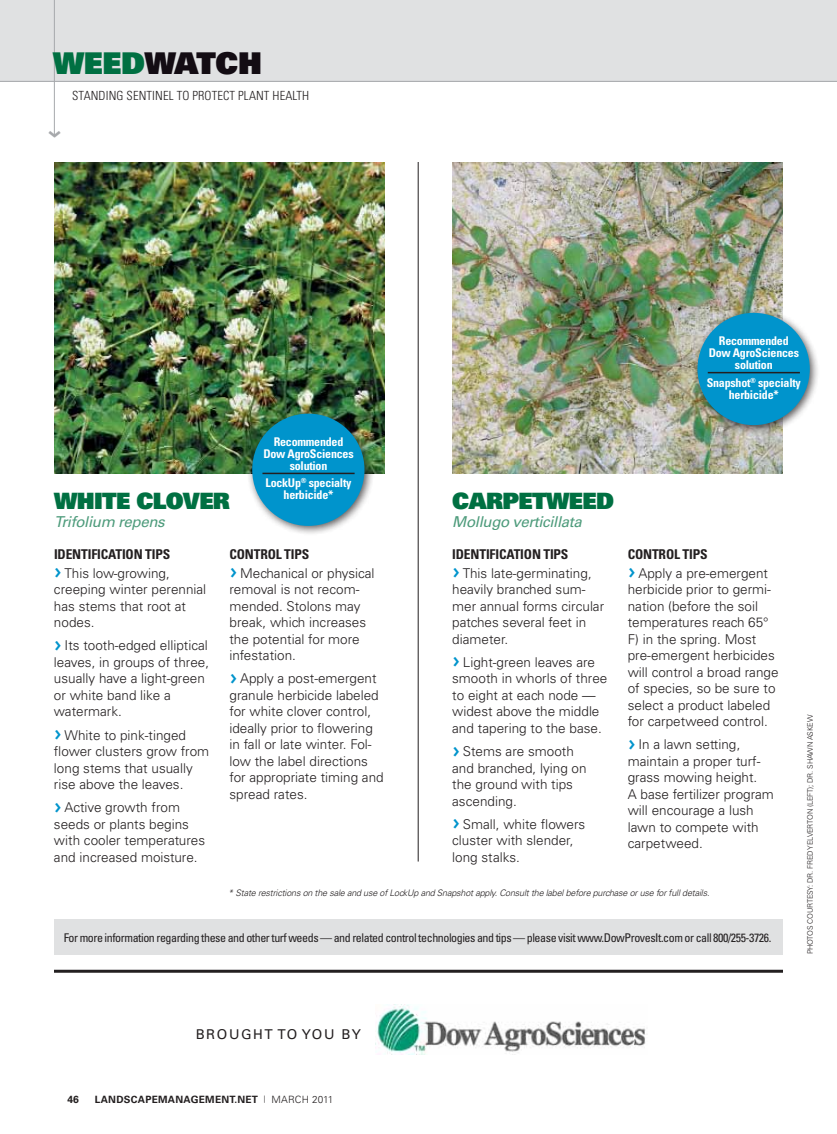
<style>
.page{position:relative;width:837px;height:1134px;background:#fff}
.page>*{position:absolute;margin:0;border:0;box-sizing:border-box;transform-origin:0 0}
.t1{font:30px "Univers LT Std X Black";letter-spacing:-.01em;color:#130c13}
.t2{font:700 30px "Lino Letter Std";color:#a7a9ac}
.t3{font:22.5px "Univers LT Std X Black";letter-spacing:-.025em;color:#007042}
.t4{font:italic 15px "Univers LT Std";letter-spacing:-.02em;color:#4d9b7b}
.t5{font:300 13.5px/16.5px "Univers LT Std";color:#231f20}
.t6{font:700 condensed 13.5px/18.6px "Univers LT Std";letter-spacing:-.01em;color:#231f20}
.t7{font:13.5px "Univers LT Std";letter-spacing:.12em;color:#231f20}
.t8{font:300 condensed 12.6px "Univers LT Std";letter-spacing:.01em;color:#231f20}
.t9{font:condensed 12px "Univers LT Std";letter-spacing:-.035em;color:#231f20}
.t10{font:700 condensed 12px/12px "Univers LT Std";letter-spacing:-.02em;color:#fff;text-align:center}
.t11{font:700 10.35px "Univers LT Std";color:#231f20}
.t12{font:700 10.05px "Univers LT Std";letter-spacing:.025em;color:#231f20}
.t13{font:300 10.05px "Univers LT Std";letter-spacing:.025em;color:#231f20}
.t14{font:italic 300 9px "Univers LT Std";letter-spacing:-.02em;color:#231f20}
.t15{font:300 7.5px "Univers LT Std";letter-spacing:-.015em;color:#231f20}
.s1{color:#007042}
.s2{font-family:"Lino Letter Std";font-stretch:normal;font-size:24px;color:#0094cc}
.s3{font-weight:300;font-stretch:normal}
.s4{font-family:"Lino Letter Std";font-weight:700;font-size:24px;color:#0094cc}
.s5{font-weight:700;font-stretch:condensed}
</style>
<div class="page">
<div style="left:0;top:0;width:837px;height:81px;background:#e0e1e2"></div>
<hr style="left:0;top:81px;width:837px;height:1px;background:#a7a9ac">
<hr style="left:54px;top:0;width:1px;height:135px;background:#a7a9ac">
<hr style="left:54px;top:970px;width:729px;height:3px;background:#231f20">
<img style="left:377px;top:1005px;width:269px;height:49px">
<div style="left:54px;top:919px;width:729px;height:36px;background:#e0e1e2"></div>
<img style="left:452px;top:162px;width:331px;height:312px">
<hr style="left:418px;top:162px;width:1px;height:700px;background:#231f20">
<img style="left:54px;top:162px;width:331px;height:312px">
<div style="left:246px;top:408px;width:129px;height:128px;background:#231f20;opacity:.75"></div>
<div style="left:252px;top:414px;width:113px;height:112px;background:#0094cc;border-radius:50%"></div>
<hr style="left:262px;top:473px;width:93px;height:1px;background:#231f20">
<div style="left:691px;top:307px;width:129px;height:128px;background:#231f20;opacity:.75"></div>
<div style="left:697px;top:313px;width:113px;height:112px;background:#0094cc;border-radius:50%"></div>
<hr style="left:708px;top:372px;width:92px;height:1px;background:#231f20">
<h1 class="t1" style="left:53px;top:43px;width:210px"><span class="s1">WEED</span>WATCH</h1>
<p class="t8" style="left:72px;top:88px;width:239px">STANDING SENTINEL TO PROTECT PLANT HEALTH</p>
<h1 class="t2" style="left:75px;top:129px;width:11px;rotate:90deg">›</h1>
<h2 class="t3" style="left:54px;top:486px;width:178px">WHITE CLOVER</h2>
<p class="t4" style="left:54px;top:513px;width:112px">Trifolium repens</p>
<p class="t10" style="left:263px;top:435px;width:92px">Recommended<br>Dow AgroSciences solution</p>
<p class="t10" style="left:266px;top:477px;width:87px">LockUp<sup>®</sup> specialty herbicide*</p>
<h2 class="t3" style="left:452px;top:486px;width:83px">CARPETWEED</h2>
<p class="t4" style="left:452px;top:513px;width:131px">Mollugo verticillata</p>
<p class="t10" style="left:709px;top:335px;width:92px">Recommended<br>Dow AgroSciences solution</p>
<p class="t10" style="left:707px;top:376px;width:96px">Snapshot<sup>®</sup> specialty herbicide*</p>
<p class="t6" style="left:54px;top:545px;width:118px">Identification tips <span class="s2">›</span> <span class="s3">This low-growing,</span></p>
<p class="t5" style="left:54px;top:581px;width:154px">creeping winter perennial has stems that root at nodes.</p>
<p class="t5" style="left:54px;top:637px;width:157px"><span class="s4">›</span> Its tooth-edged elliptical leaves, in groups of three, usually have a light-green or white band like a watermark.</p>
<p class="t5" style="left:54px;top:727px;width:157px"><span class="s4">›</span> White to pink-tinged flower clusters grow from long stems that usually rise above the leaves.</p>
<p class="t5" style="left:54px;top:799px;width:153px"><span class="s4">›</span> Active growth from seeds or plants begins with cooler temperatures and increased moisture.</p>
<p class="t5" style="left:452px;top:545px;width:141px;line-height:18.8px"><span class="s5">Identification tips<br></span><span class="s4">›</span> This late-germinating,</p>
<p class="t5" style="left:452px;top:581px;width:153px">heavily branched sum&shy;mer annual forms circular patches several feet in diameter.</p>
<p class="t5" style="left:452px;top:654px;width:157px"><span class="s4">›</span> Light-green leaves are smooth in whorls of three to eight at each node — widest above the middle and tapering to the base.</p>
<p class="t5" style="left:452px;top:743px;width:136px"><span class="s4">›</span> Stems are smooth and branched, lying on the ground with tips ascending.</p>
<p class="t5" style="left:452px;top:816px;width:135px"><span class="s4">›</span> Small, white flowers cluster with slender, long stalks.</p>
<p class="t5" style="left:229px;top:545px;width:147px;line-height:18.6px"><span class="s5">Control tips<br></span><span class="s4">›</span> Mechanical or physical</p>
<p class="t5" style="left:229px;top:581px;width:138px">removal is not recom&shy;mended. Stolons may break, which increases the potential for more infestation.</p>
<p class="t5" style="left:229px;top:670px;width:156px"><span class="s4">›</span> Apply a post-emergent granule herbicide labeled for white clover control, ideally prior to flowering in fall or late winter. Fol&shy;low the label directions for appropriate timing and spread rates.</p>
<p class="t5" style="left:628px;top:545px;width:142px;line-height:18.6px"><span class="s5">Control tips<br></span><span class="s4">›</span> Apply a pre-emergent</p>
<p class="t5" style="left:628px;top:581px;width:152px">herbicide prior to germi&shy;nation (before the soil temperatures reach 65°<br>F) in the spring. Most pre-emergent herbicides will control a broad range of species, so be sure to select a product labeled for carpetweed control.</p>
<p class="t5" style="left:628px;top:736px;width:148px"><span class="s4">›</span> In a lawn setting, maintain a proper turf&shy;grass mowing height.<br>A base fertilizer program will encourage a lush lawn to compete with carpetweed.</p>
<p class="t14" style="left:228px;top:888px;width:483px">* State restrictions on the sale and use of LockUp and Snapshot apply. Consult the label before purchase or use for full details.</p>
<p class="t9" style="left:64px;top:930px;width:709px">For more information regarding these and other turf weeds — and related control technologies and tips — please visit www.DowProvesIt.com or call 800/255-3726.</p>
<p class="t15" style="left:806px;top:954px;width:241px;rotate:-90deg">PHOTOS COURTESY: DR . FR ED YELVERTON (LEFT); DR . SHAWN ASKEW</p>
<p class="t7" style="left:196px;top:1026px;width:167px">BROUGHT TO YOU BY</p>
<p class="t12" style="left:95px;top:1094px;width:172px">LANDSCAPEMANAGEMENT.NET <sup>|</sup></p>
<p class="t11" style="left:68px;top:1094px;width:13px">46</p>
<p class="t13" style="left:271px;top:1093px;width:63px">March 2011</p>
</div>
